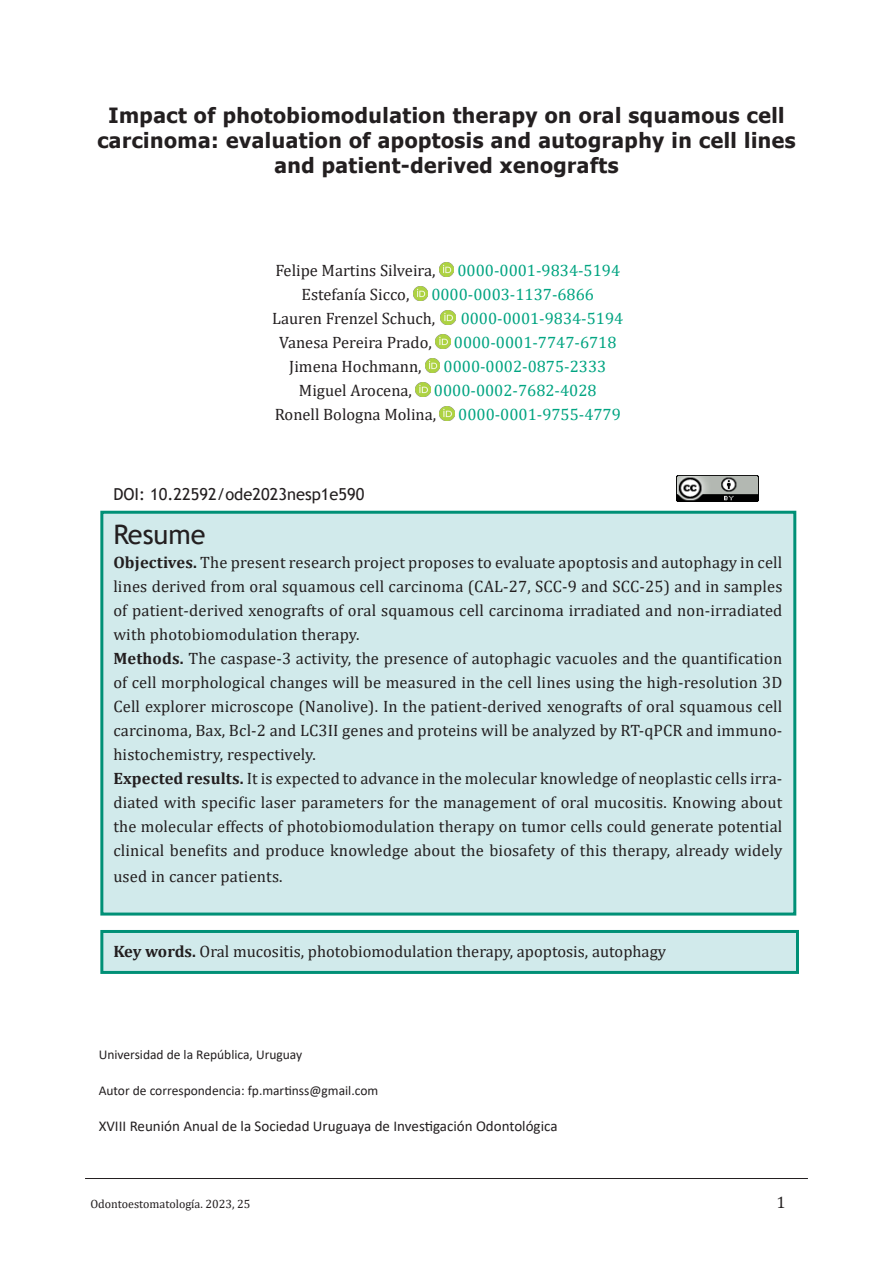
<style>
.page{position:relative;width:893px;height:1263px;background:#fff}
.page>*{position:absolute;margin:0;border:0;box-sizing:border-box;transform-origin:0 0}
.t1{font:27px "Trebuchet MS";color:#231f20}
.t2{font:700 21px/25.2px "Tahoma";letter-spacing:.025em;color:#231f20;text-align:center}
.t3{font:16.5px/24px "Cambria";color:#231f20;text-align:justify}
.t4{font:16.5px "Cambria";color:#00a481}
.t5{font:16.5px "Trebuchet MS";color:#231f20}
.t6{font:15px "Calibri";color:#231f20}
.t7{font:13.5px "Calibri";color:#231f20}
.t8{font:12px "Cambria";color:#231f20}
.s1{font-weight:700}
</style>
<div class="page">
<div style="left:100px;top:930px;width:699px;height:44px;background:#d1eaeb;border:3px solid #009076"></div>
<hr style="left:85px;top:1178px;width:723px;height:1px;background:#231f20">
<img style="left:439px;top:263px;width:15px;height:13px">
<img style="left:413px;top:287px;width:15px;height:13px">
<img style="left:436px;top:335px;width:14px;height:13px">
<img style="left:425px;top:359px;width:15px;height:13px">
<img style="left:416px;top:383px;width:14px;height:13px">
<img style="left:440px;top:407px;width:15px;height:13px">
<img style="left:676px;top:475px;width:83px;height:26px">
<div style="left:100px;top:511px;width:696px;height:404px;background:#d1eaeb;border:3px solid #009076"></div>
<img style="left:440px;top:311px;width:15px;height:13px">
<p class="t2" style="left:97px;top:103px;width:700px">Impact of photobiomodulation therapy on oral squamous cell carcinoma: evaluation of apoptosis and autography in cell lines and patient-derived xenografts</p>
<p class="t3" style="left:275px;top:258px;width:162px">Felipe Martins Silveira,</p>
<p class="t4" style="left:457px;top:261px;width:164px">0000-0001-9834-5194</p>
<p class="t3" style="left:302px;top:282px;width:109px">Estefanía Sicco,</p>
<p class="t4" style="left:431px;top:285px;width:164px">0000-0003-1137-6866</p>
<p class="t3" style="left:272px;top:306px;width:164px">Lauren Frenzel Schuch,</p>
<p class="t4" style="left:461px;top:309px;width:164px">0000-0001-9834-5194</p>
<p class="t3" style="left:279px;top:330px;width:154px">Vanesa Pereira Prado,</p>
<p class="t4" style="left:454px;top:333px;width:164px">0000-0001-7747-6718</p>
<p class="t3" style="left:289px;top:354px;width:134px">Jimena Hochmann,</p>
<p class="t4" style="left:444px;top:357px;width:164px">0000-0002-0875-2333</p>
<p class="t3" style="left:299px;top:378px;width:115px">Miguel Arocena,</p>
<p class="t4" style="left:434px;top:381px;width:164px">0000-0002-7682-4028</p>
<p class="t3" style="left:275px;top:402px;width:163px">Ronell Bologna Molina,</p>
<p class="t4" style="left:458px;top:405px;width:164px">0000-0001-9755-4779</p>
<p class="t5" style="left:113px;top:484px;width:253px">DOI: 10.22592/ode2023nesp1e590</p>
<p class="t1" style="left:113px;top:517px;width:94px">Resume</p>
<p class="t3" style="left:113px;top:550px;width:671px"><span class="s1">Objectives.</span> The present research project proposes to evaluate apoptosis and autophagy in cell lines derived from oral squamous cell carcinoma (CAL-27, SCC-9 and SCC-25) and in samples of patient-derived xenografts of oral squamous cell carcinoma irradiated and non-irradiated with photobiomodulation therapy.</p>
<p class="t3" style="left:113px;top:646px;width:671px"><span class="s1">Methods.</span> The caspase-3 activity, the presence of autophagic vacuoles and the quantification of cell morphological changes will be measured in the cell lines using the high-resolution 3D Cell explorer microscope (Nanolive). In the patient-derived xenografts of oral squamous cell carcinoma, Bax, Bcl-2 and LC3II genes and proteins will be analyzed by RT-qPCR and immuno&shy;histochemistry, respectively.</p>
<p class="t3" style="left:113px;top:766px;width:671px"><span class="s1">Expected results.</span> It is expected to advance in the molecular knowledge of neoplastic cells irra&shy;diated with specific laser parameters for the management of oral mucositis. Knowing about the molecular effects of photobiomodulation therapy on tumor cells could generate potential clinical benefits and produce knowledge about the biosafety of this therapy, already widely</p>
<p class="t3" style="left:113px;top:864px;width:171px">used in cancer patients.</p>
<p class="t3" style="left:113px;top:939px;width:554px"><span class="s1">Key words.</span> Oral mucositis, photobiomodulation therapy, apoptosis, autophagy</p>
<p class="t7" style="left:99px;top:1045px;width:205px">Universidad de la República, Uruguay</p>
<p class="t7" style="left:99px;top:1081px;width:281px">Autor de correspondencia: fp.martinss@gmail.com</p>
<p class="t6" style="left:99px;top:1116px;width:460px">XVIII Reunión Anual de la Sociedad Uruguaya de Investigación Odontológica</p>
<p class="t8" style="left:90px;top:1197px;width:162px">Odontoestomatología. 2023, 25</p>
<p class="t3" style="left:776px;top:1190px;width:11px">1</p>
</div>
